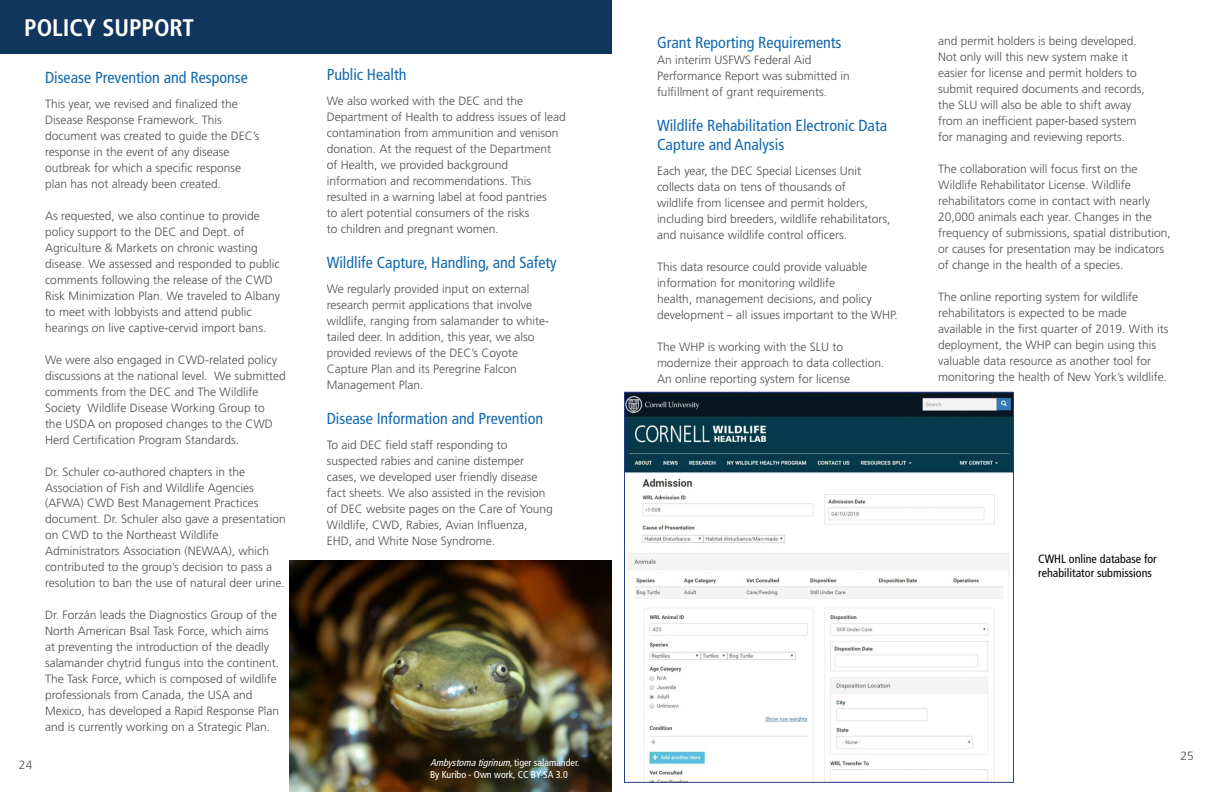
<style>
.page{position:relative;width:1224px;height:792px;background:#fff}
.page>*{position:absolute;margin:0;border:0;box-sizing:border-box;transform-origin:0 0}
.Top_Section_Heading{font:700 condensed 24px "Frutiger LT Std";color:#fff}
.Sub_headings_2018{font:condensed 16px/19.2px "Frutiger LT Std";color:#1269ae}
.Paragraph_content{font:condensed 16px "Frutiger LT Std";color:#1269ae}
.Paragraph_content-2{font:300 12px/16px "Frutiger LT Std";color:#4d4e53}
.AD_Sum_paragraphing{font:300 12px/16px "Frutiger LT Std";color:#4d4e53}
.Photo_article_captio{font:condensed 12px/14px "Frutiger LT Std";color:#000}
.Caption_style_2018{font:italic condensed 10px "Frutiger LT Std";color:#fff}
.Caption_style_2018-2{font:condensed 10px "Frutiger LT Std";color:#fff}
.s1{font-style:normal}
</style>
<div class="page">
<img style="left:290px;top:560px;width:322px;height:232px">
<div style="left:0;top:0;width:612px;height:54px;background:#11365e"></div>
<img style="left:626px;top:394px;width:386px;height:387px">
<div style="left:624px;top:392px;width:390px;height:391px;border:1px solid #253f8e"></div>
<p class="Top_Section_Heading" style="left:24px;top:13px;width:171px">POLICY SUPPORT</p>
<p class="Sub_headings_2018" style="left:45px;top:68px;width:204px">Disease Prevention and Response</p>
<p class="Paragraph_content-2" style="left:45px;top:96px;width:216px">This year, we revised and finalized the Disease Response Framework. This document was created to guide the DEC’s response in the event of any disease outbreak for which a specific response plan has not already been created.</p>
<p class="Paragraph_content-2" style="left:45px;top:208px;width:237px">As requested, we also continue to provide policy support to the DEC and Dept. of Agriculture &amp; Markets on chronic wasting disease. We assessed and responded to public comments following the release of the CWD Risk Minimization Plan. We traveled to Albany to meet with lobbyists and attend public hearings on live captive-cervid import bans.</p>
<p class="Paragraph_content-2" style="left:45px;top:352px;width:242px">We were also engaged in CWD-related policy discussions at the national level. We submitted comments from the DEC and The Wildlife Society Wildlife Disease Working Group to<br>the USDA on proposed changes to the CWD Herd Certification Program Standards.</p>
<p class="Paragraph_content-2" style="left:45px;top:464px;width:242px">Dr. Schuler co-authored chapters in the Association of Fish and Wildlife Agencies (AFWA) CWD Best Management Practices document. Dr. Schuler also gave a presentation on CWD to the Northeast Wildlife Administrators Association (NEWAA), which contributed to the group’s decision to pass a resolution to ban the use of natural deer urine.</p>
<p class="Paragraph_content-2" style="left:45px;top:608px;width:236px">Dr. Forzán leads the Diagnostics Group of the North American Bsal Task Force, which aims at preventing the introduction of the deadly salamander chytrid fungus into the continent.<br>The Task Force, which is composed of wildlife professionals from Canada, the USA and Mexico, has developed a Rapid Response Plan and is currently working on a Strategic Plan.</p>
<p class="Paragraph_content-2" style="left:19px;top:757px;width:15px">24</p>
<p class="Sub_headings_2018" style="left:327px;top:65px;width:81px">Public Health</p>
<p class="Paragraph_content-2" style="left:327px;top:93px;width:241px">We also worked with the DEC and the Department of Health to address issues of lead contamination from ammunition and venison donation. At the request of the Department<br>of Health, we provided background information and recommendations. This resulted in a warning label at food pantries<br>to alert potential consumers of the risks<br>to children and pregnant women.</p>
<p class="Sub_headings_2018" style="left:327px;top:253px;width:232px">Wildlife Capture, Handling, and Safety</p>
<p class="AD_Sum_paragraphing" style="left:327px;top:281px;width:224px">We regularly provided input on external research permit applications that involve wildlife, ranging from salamander to white&shy;tailed deer. In addition, this year, we also provided reviews of the DEC’s Coyote Capture Plan and its Peregrine Falcon Management Plan.</p>
<p class="Sub_headings_2018" style="left:327px;top:409px;width:218px">Disease Information and Prevention</p>
<p class="Paragraph_content-2" style="left:327px;top:437px;width:228px">To aid DEC field staff responding to suspected rabies and canine distemper cases, we developed user friendly disease fact sheets. We also assisted in the revision of DEC website pages on the Care of Young Wildlife, CWD, Rabies, Avian Influenza, EHD, and White Nose Syndrome.</p>
<p class="Caption_style_2018" style="left:430px;top:756px;width:151px">Ambystomatigrinum<span class="s1">, t i g e r s a l a m a n d e r.</span></p>
<p class="Caption_style_2018-2" style="left:430px;top:768px;width:139px">By Kuribo - Own work, CC BY-SA 3.0</p>
<p class="Paragraph_content" style="left:657px;top:33px;width:186px">Grant Reporting Requirements</p>
<p class="Paragraph_content-2" style="left:657px;top:52px;width:194px">An interim USFWS Federal Aid<br>Performance Report was submitted in fulfillment of grant requirements.</p>
<p class="Sub_headings_2018" style="left:657px;top:116px;width:232px">Wildlife Rehabilitation Electronic Data<br>Capture and Analysis</p>
<p class="Paragraph_content-2" style="left:657px;top:163px;width:235px">Each year, the DEC Special Licenses Unit collects data on tens of thousands of<br>wildlife from licensee and permit holders, including bird breeders, wildlife rehabilitators, and nuisance wildlife control officers.</p>
<p class="Paragraph_content-2" style="left:657px;top:259px;width:242px">This data resource could provide valuable information for monitoring wildlife<br>health, management decisions, and policy development – all issues important to the WHP.</p>
<p class="Paragraph_content-2" style="left:657px;top:339px;width:229px">The WHP is working with the SLU to modernize their approach to data collection.<br>An online reporting system for license</p>
<p class="Paragraph_content-2" style="left:938px;top:33px;width:208px">and permit holders is being developed.<br>Not only will this new system make it easier for license and permit holders to submit required documents and records, the SLU will also be able to shift away from an inefficient paper-based system for managing and reviewing reports.</p>
<p class="Paragraph_content-2" style="left:938px;top:161px;width:234px">The collaboration will focus first on the Wildlife Rehabilitator License. Wildlife rehabilitators come in contact with nearly 20,000 animals each year. Changes in the frequency of submissions, spatial distribution, or causes for presentation may be indicators of change in the health of a species.</p>
<p class="Paragraph_content-2" style="left:938px;top:289px;width:232px">The online reporting system for wildlife rehabilitators is expected to be made available in the first quarter of 2019. With its deployment, the WHP can begin using this valuable data resource as another tool for monitoring the health of New York’s wildlife.</p>
<p class="Photo_article_captio" style="left:1038px;top:552px;width:120px">CWHL online database for rehabilitator submissions</p>
<p class="Paragraph_content-2" style="left:1181px;top:748px;width:15px">25</p>
</div>
